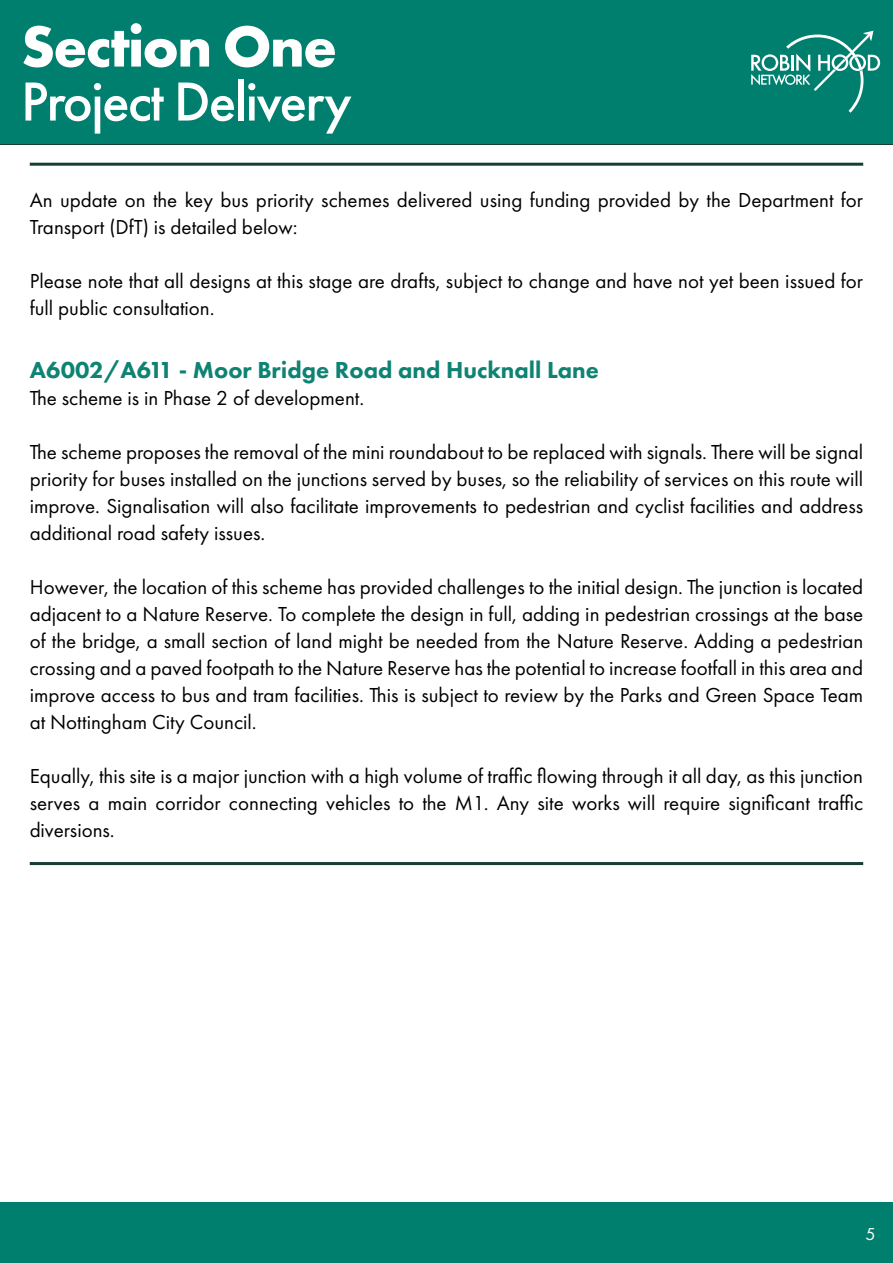
<style>
.page{position:relative;width:893px;height:1263px;background:#fff}
.page>*{position:absolute;margin:0;border:0;box-sizing:border-box;transform-origin:0 0}
.t1{font:700 60px "Futura PT";letter-spacing:-.03em;color:#fff}
.t2{font:500 57px "Futura PT";letter-spacing:-.03em;color:#fff}
.t3{font:800 24px "Futura PT";color:#0e8373}
.t4{font:21px/27px "Futura PT";color:#000001;text-align:justify}
.t5{font:18px "Futura PT";color:#fff}
</style>
<div class="page">
<hr style="left:0;top:0;width:1px;height:144px;background:#007f6e">
<div style="left:1px;top:0;width:892px;height:144px;background:#007f6e"></div>
<hr style="left:30px;top:862px;width:833px;height:3px;background:#153e35">
<div style="left:0;top:1202px;width:893px;height:61px;background:#007f6e"></div>
<hr style="left:30px;top:163px;width:833px;height:3px;background:#153e35">
<svg style="left:751px;top:31px;width:129px;height:82px"></svg>
<p class="t1" style="left:21px;top:8px;width:318px">Section One</p>
<p class="t2" style="left:21px;top:67px;width:332px">Project Delivery</p>
<p class="t4" style="left:30px;top:186px;width:835px">An update on the key bus priority schemes delivered using funding provided by the Department for<br>Transport (DfT) is detailed below:</p>
<p class="t4" style="left:30px;top:267px;width:835px">Please note that all designs at this stage are drafts, subject to change and have not yet been issued for full public consultation.</p>
<p class="t3" style="left:30px;top:355px;width:571px">A6002/A611 - Moor Bridge Road and Hucknall Lane</p>
<p class="t4" style="left:30px;top:384px;width:336px">The scheme is in Phase 2 of development.</p>
<p class="t4" style="left:30px;top:438px;width:835px">The scheme proposes the removal of the mini roundabout to be replaced with signals. There will be signal priority for buses installed on the junctions served by buses, so the reliability of services on this route will improve. Signalisation will also facilitate improvements to pedestrian and cyclist facilities and address additional road safety issues.</p>
<p class="t4" style="left:30px;top:573px;width:835px">However, the location of this scheme has provided challenges to the initial design. The junction is located adjacent to a Nature Reserve. To complete the design in full, adding in pedestrian crossings at the base of the bridge, a small section of land might be needed from the Nature Reserve. Adding a pedestrian crossing and a paved footpath to the Nature Reserve has the potential to increase footfall in this area and improve access to bus and tram facilities. This is subject to review by the Parks and Green Space Team at Nottingham City Council.</p>
<p class="t4" style="left:30px;top:762px;width:835px">Equally, this site is a major junction with a high volume of traffic flowing through it all day, as this junction serves a main corridor connecting vehicles to the M1. Any site works will require significant traffic diversions.</p>
<p class="t5" style="left:865px;top:1223px;width:12px">5</p>
</div>
